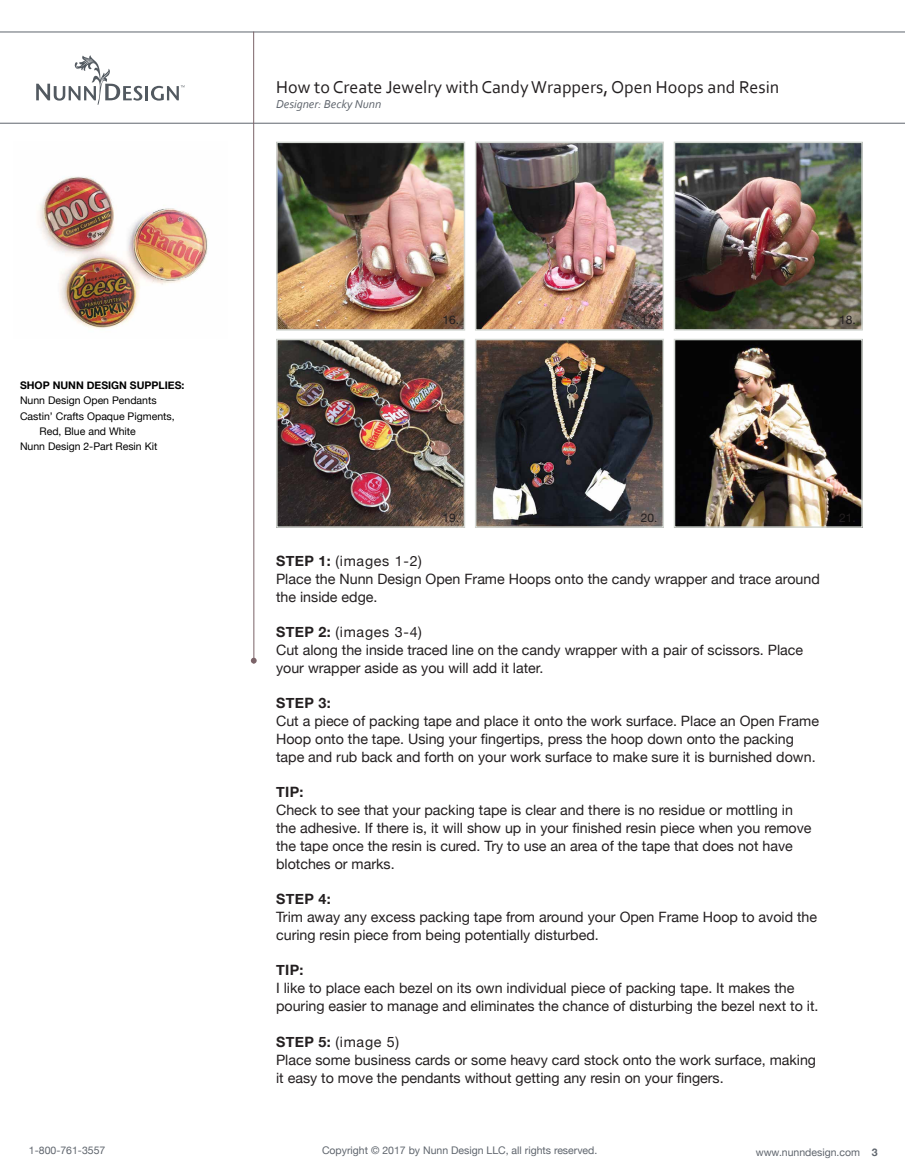
<style>
.page{position:relative;width:905px;height:1175px;background:#fff}
.page>*{position:absolute;margin:0;border:0;box-sizing:border-box;transform-origin:0 0}
.t1{font:18px "Corbel";color:#231f20}
.t2{font:14.25px/18px "Helvetica Neue";color:#231f20}
.t3{font:700 14.25px "Helvetica Neue";letter-spacing:.025em;color:#231f20}
.t4{font:italic 12px "Corbel";color:#5f656d}
.t5{font:12px "Helvetica Neue";color:#231f20}
.t6{font:10.5px "Helvetica Neue";color:#000}
.t7{font:10.5px "Helvetica Neue";color:#5f656d}
.t8{font:700 10.5px "Helvetica Neue";color:#000}
.s1{font-weight:700}
</style>
<div class="page">
<hr style="left:0;top:32px;width:904px;height:1px;background:#5f656d">
<hr style="left:0;top:123px;width:904px;height:1px;background:#5f656d">
<svg style="left:36px;top:55px;width:106px;height:50px"></svg>
<hr style="left:145px;top:86px;width:3px;height:14px;background:#525960">
<svg style="left:151px;top:85px;width:34px;height:16px"></svg>
<hr style="left:253px;top:32px;width:1px;height:631px;background:#7b6368">
<svg style="left:251px;top:657px;width:6px;height:6px"></svg>
<img style="left:279px;top:145px;width:183px;height:183px">
<div style="left:276px;top:142px;width:189px;height:189px;border:2px solid #d4d8d3"></div>
<img style="left:279px;top:342px;width:183px;height:183px">
<div style="left:276px;top:339px;width:189px;height:189px;border:2px solid #d4d8d3"></div>
<img style="left:478px;top:145px;width:183px;height:183px">
<div style="left:475px;top:142px;width:189px;height:189px;border:2px solid #d4d8d3"></div>
<img style="left:478px;top:342px;width:183px;height:183px">
<div style="left:475px;top:339px;width:189px;height:189px;border:2px solid #d4d8d3"></div>
<img style="left:676px;top:145px;width:183px;height:183px">
<div style="left:673px;top:142px;width:189px;height:189px;border:2px solid #d4d8d3"></div>
<img style="left:676px;top:342px;width:183px;height:183px">
<div style="left:673px;top:339px;width:189px;height:189px;border:2px solid #d4d8d3"></div>
<img style="left:39px;top:176px;width:169px;height:154px">
<p class="t8" style="left:20px;top:377px;width:166px">SHOP NUNN DESIGN SUPPLIES:</p>
<p class="t6" style="left:20px;top:393px;width:138px">Nunn Design Open Pendants</p>
<p class="t6" style="left:20px;top:408px;width:156px">Castin’ Crafts Opaque Pigments,</p>
<p class="t6" style="left:40px;top:423px;width:98px">Red, Blue and White</p>
<p class="t6" style="left:20px;top:438px;width:139px">Nunn Design 2-Part Resin Kit</p>
<p class="t1" style="left:276px;top:76px;width:504px">How to Create Jewelry with Candy Wrappers, Open Hoops and Resin</p>
<p class="t4" style="left:276px;top:97px;width:107px">Designer: Becky Nunn</p>
<p class="t5" style="left:442px;top:311px;width:18px">16.</p>
<p class="t5" style="left:640px;top:311px;width:18px">17.</p>
<p class="t5" style="left:839px;top:311px;width:18px">18.</p>
<p class="t5" style="left:442px;top:509px;width:18px">19.</p>
<p class="t5" style="left:640px;top:509px;width:18px">20.</p>
<p class="t2" style="left:276px;top:552px;width:545px"><span class="s1">STEP 1:</span> (images 1-2)<br>Place the Nunn Design Open Frame Hoops onto the candy wrapper and trace around the inside edge.</p>
<p class="t2" style="left:276px;top:623px;width:528px"><span class="s1">STEP 2:</span> (images 3-4)<br>Cut along the inside traced line on the candy wrapper with a pair of scissors. Place your wrapper aside as you will add it later.</p>
<p class="t3" style="left:276px;top:691px;width:56px">STEP 3:</p>
<p class="t2" style="left:276px;top:712px;width:544px">Cut a piece of packing tape and place it onto the work surface. Place an Open Frame<br>Hoop onto the tape. Using your fingertips, press the hoop down onto the packing tape and rub back and forth on your work surface to make sure it is burnished down.</p>
<p class="t3" style="left:276px;top:781px;width:29px">TIP:</p>
<p class="t2" style="left:276px;top:802px;width:537px">Check to see that your packing tape is clear and there is no residue or mottling in the adhesive. If there is, it will show up in your finished resin piece when you remove the tape once the resin is cured. Try to use an area of the tape that does not have blotches or marks.</p>
<p class="t3" style="left:276px;top:888px;width:56px">STEP 4:</p>
<p class="t2" style="left:276px;top:909px;width:542px">Trim away any excess packing tape from around your Open Frame Hoop to avoid the curing resin piece from being potentially disturbed.</p>
<p class="t3" style="left:276px;top:959px;width:29px">TIP:</p>
<p class="t2" style="left:276px;top:980px;width:544px">I like to place each bezel on its own individual piece of packing tape. It makes the pouring easier to manage and eliminates the chance of disturbing the bezel next to it.</p>
<p class="t2" style="left:276px;top:1033px;width:541px"><span class="s1">STEP 5:</span> (image 5)<br>Place some business cards or some heavy card stock onto the work surface, making it easy to move the pendants without getting any resin on your fingers.</p>
<p class="t5" style="left:839px;top:509px;width:18px">21.</p>
<p class="t7" style="left:29px;top:1142px;width:78px">1-800-761-3557</p>
<p class="t7" style="left:322px;top:1142px;width:277px">Copyright © 2017 by Nunn Design LLC, all rights reserved.</p>
<p class="t7" style="left:755px;top:1144px;width:123px">www.nunndesign.com <span class="s1">3</span></p>
</div>
